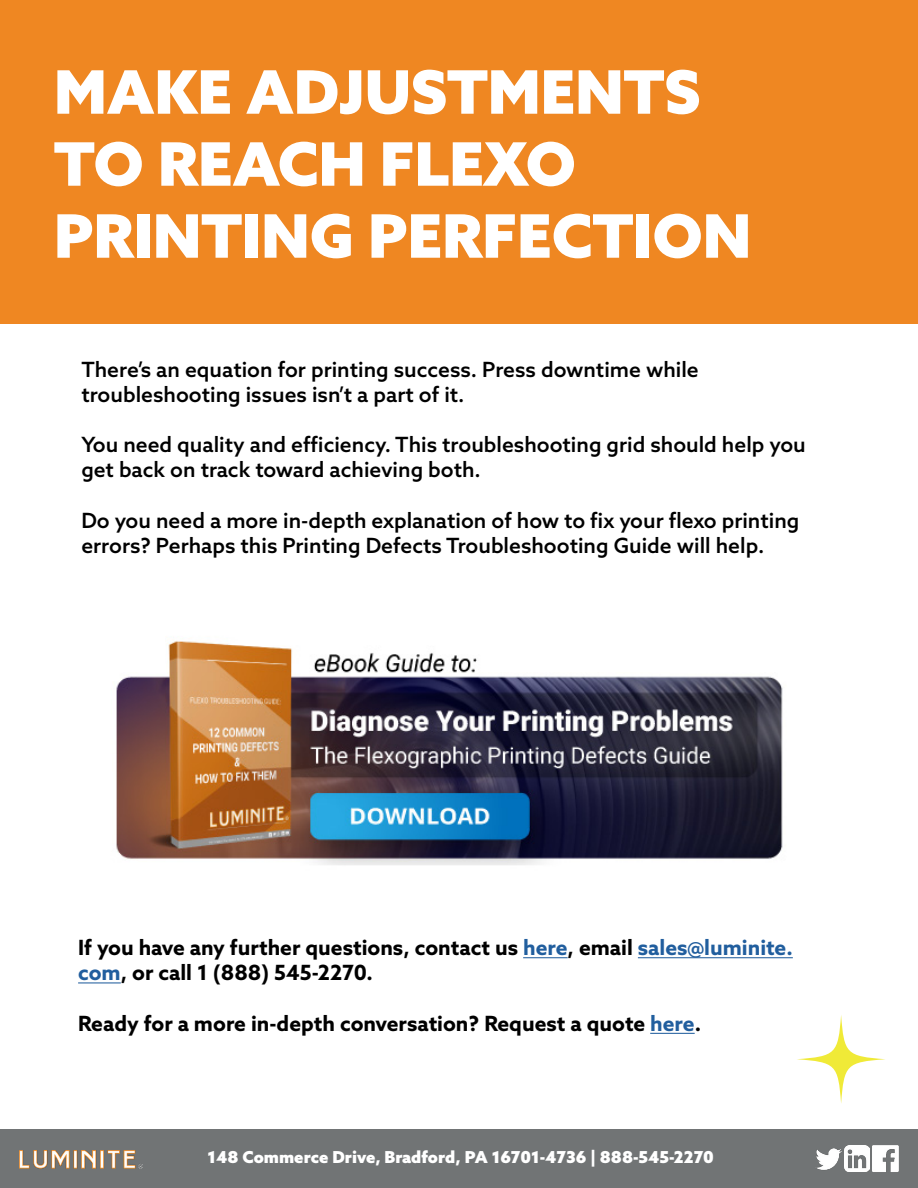
<style>
.page{position:relative;width:918px;height:1188px;background:#fff}
.page>*{position:absolute;margin:0;border:0;box-sizing:border-box;transform-origin:0 0}
.t1{font:900 60px/72px "Azo Sans";color:#fff}
.t2{font:500 21px/25.2px "Azo Sans";color:#000}
.t3{font:700 21px/25.2px "Azo Sans";color:#000}
.t4{font:900 16.5px "Azo Sans";color:#fff}
.s1{color:#215e9e}
</style>
<div class="page">
<img style="left:116px;top:641px;width:667px;height:224px">
<div style="left:0;top:0;width:918px;height:324px;background:#ef8722"></div>
<hr style="left:523px;top:957px;width:45px;height:1px;background:#215e9e">
<hr style="left:638px;top:957px;width:155px;height:1px;background:#215e9e">
<hr style="left:78px;top:982px;width:43px;height:1px;background:#215e9e">
<hr style="left:650px;top:1033px;width:45px;height:1px;background:#215e9e">
<svg style="left:797px;top:1015px;width:89px;height:89px"></svg>
<div style="left:0;top:1130px;width:918px;height:58px;background:#717475"></div>
<img style="left:816px;top:1148px;width:26px;height:22px">
<img style="left:844px;top:1146px;width:26px;height:26px">
<img style="left:872px;top:1145px;width:27px;height:27px">
<img style="left:20px;top:1150px;width:123px;height:18px">
<h1 class="t1" style="left:54px;top:55px;width:699px">MAKE ADJUSTMENTS<br>TO REACH FLEXO<br>PRINTING PERFECTION</h1>
<p class="t2" style="left:81px;top:356px;width:619px">There’s an equation for printing success. Press downtime while troubleshooting issues isn’t a part of it.</p>
<p class="t2" style="left:81px;top:432px;width:726px">You need quality and efficiency. This troubleshooting grid should help you get back on track toward achieving both.</p>
<p class="t2" style="left:81px;top:507px;width:720px">Do you need a more in-depth explanation of how to fix your flexo printing errors? Perhaps this Printing Defects Troubleshooting Guide will help.</p>
<p class="t3" style="left:78px;top:935px;width:716px">If you have any further questions, contact us <span class="s1">here</span>, email <span class="s1">sales@luminite. com</span>, or call 1 (888) 545-2270.</p>
<p class="t3" style="left:78px;top:1010px;width:624px">Ready for a more in-depth conversation? Request a quote <span class="s1">here</span>.</p>
<p class="t4" style="left:208px;top:1146px;width:508px">148 Commerce Drive, Bradford, PA 16701-4736 | 888-545-2270</p>
</div>
